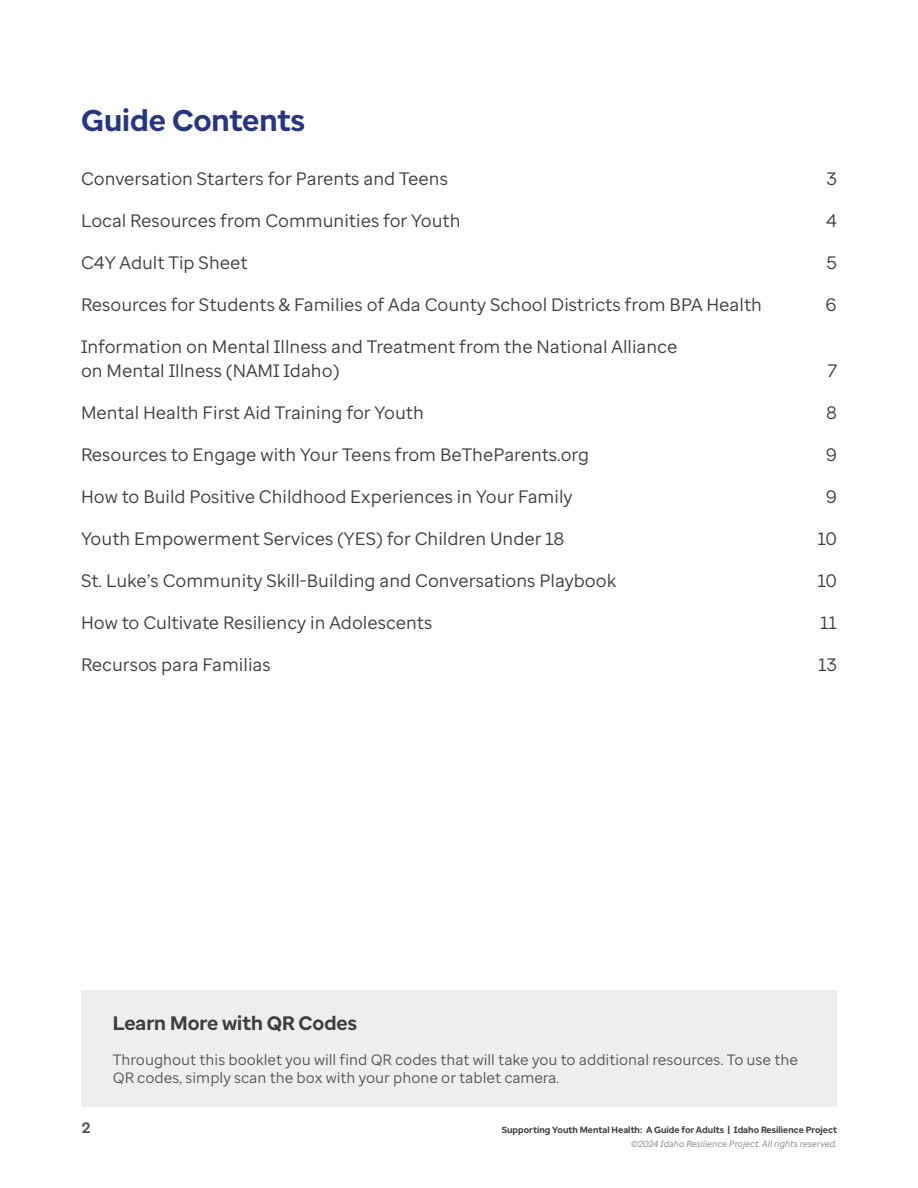
<style>
.page{position:relative;width:918px;height:1188px;background:#fff}
.page>*{position:absolute;margin:0;border:0;box-sizing:border-box;transform-origin:0 0}
.Subheads{font:700 30px "Optum Sans";color:#283582}
.Subhead_2{font:700 19.5px "Optum Sans";color:#3e3e3f}
.t1{font:18px/24px "Optum Sans";color:#3e3e3f}
.Body_Copy{font:15px/18px "Optum Sans";color:#545557}
.t2{font:700 15px "Optum Sans";color:#545557}
.t3{font:700 9px "Optum Sans";color:#3e3e3f}
.t4{font:italic 9px "Optum Sans";color:#808285}
</style>
<div class="page">
<div style="left:81px;top:991px;width:756px;height:116px;background:#eeeeef"></div>
<p class="Subheads" style="left:81px;top:101px;width:226px">Guide Contents</p>
<p class="t1" style="left:81px;top:166px;width:369px">Conversation Starters for Parents and Teens</p>
<p class="t1" style="left:827px;top:166px;width:12px">3</p>
<p class="t1" style="left:81px;top:208px;width:381px">Local Resources from Communities for Youth</p>
<p class="t1" style="left:826px;top:208px;width:12px">4</p>
<p class="t1" style="left:81px;top:250px;width:168px">C4Y Adult Tip Sheet</p>
<p class="t1" style="left:827px;top:250px;width:12px">5</p>
<p class="t1" style="left:81px;top:292px;width:683px">Resources for Students &amp; Families of Ada County School Districts from BPA Health</p>
<p class="t1" style="left:826px;top:292px;width:13px">6</p>
<p class="t1" style="left:81px;top:334px;width:598px">Information on Mental Illness and Treatment from the National Alliance on Mental Illness (NAMI Idaho)</p>
<p class="t1" style="left:827px;top:358px;width:12px">7</p>
<p class="t1" style="left:81px;top:400px;width:345px">Mental Health First Aid Training for Youth</p>
<p class="t1" style="left:826px;top:400px;width:12px">8</p>
<p class="t1" style="left:81px;top:442px;width:510px">Resources to Engage with Your Teens from BeTheParents.org</p>
<p class="t1" style="left:826px;top:442px;width:13px">9</p>
<p class="t1" style="left:81px;top:484px;width:493px">How to Build Positive Childhood Experiences in Your Family</p>
<p class="t1" style="left:826px;top:484px;width:13px">9</p>
<p class="t1" style="left:81px;top:526px;width:485px">Youth Empowerment Services (YES) for Children Under 18</p>
<p class="t1" style="left:818px;top:526px;width:21px">10</p>
<p class="t1" style="left:81px;top:568px;width:537px">St. Luke’s Community Skill-Building and Conversations Playbook</p>
<p class="t1" style="left:818px;top:568px;width:21px">10</p>
<p class="t1" style="left:81px;top:610px;width:353px">How to Cultivate Resiliency in Adolescents</p>
<p class="t1" style="left:820px;top:610px;width:18px">11</p>
<p class="t1" style="left:81px;top:652px;width:191px">Recursos para Familias</p>
<p class="t1" style="left:818px;top:652px;width:20px">13</p>
<p class="Subhead_2" style="left:113px;top:1011px;width:246px">Learn More with QR Codes</p>
<p class="Body_Copy" style="left:113px;top:1050px;width:687px">Throughout this booklet you will find QR codes that will take you to additional resources. To use the<br>QR codes, simply scan the box with your phone or tablet camera.</p>
<p class="t2" style="left:82px;top:1118px;width:10px">2</p>
<p class="t3" style="left:502px;top:1124px;width:337px">Supporting Youth Mental Health: A Guide for Adults | Idaho Resilience Project</p>
<p class="t4" style="left:631px;top:1138px;width:207px">©2024 Idaho Resilience Project. All rights reserved.</p>
</div>
